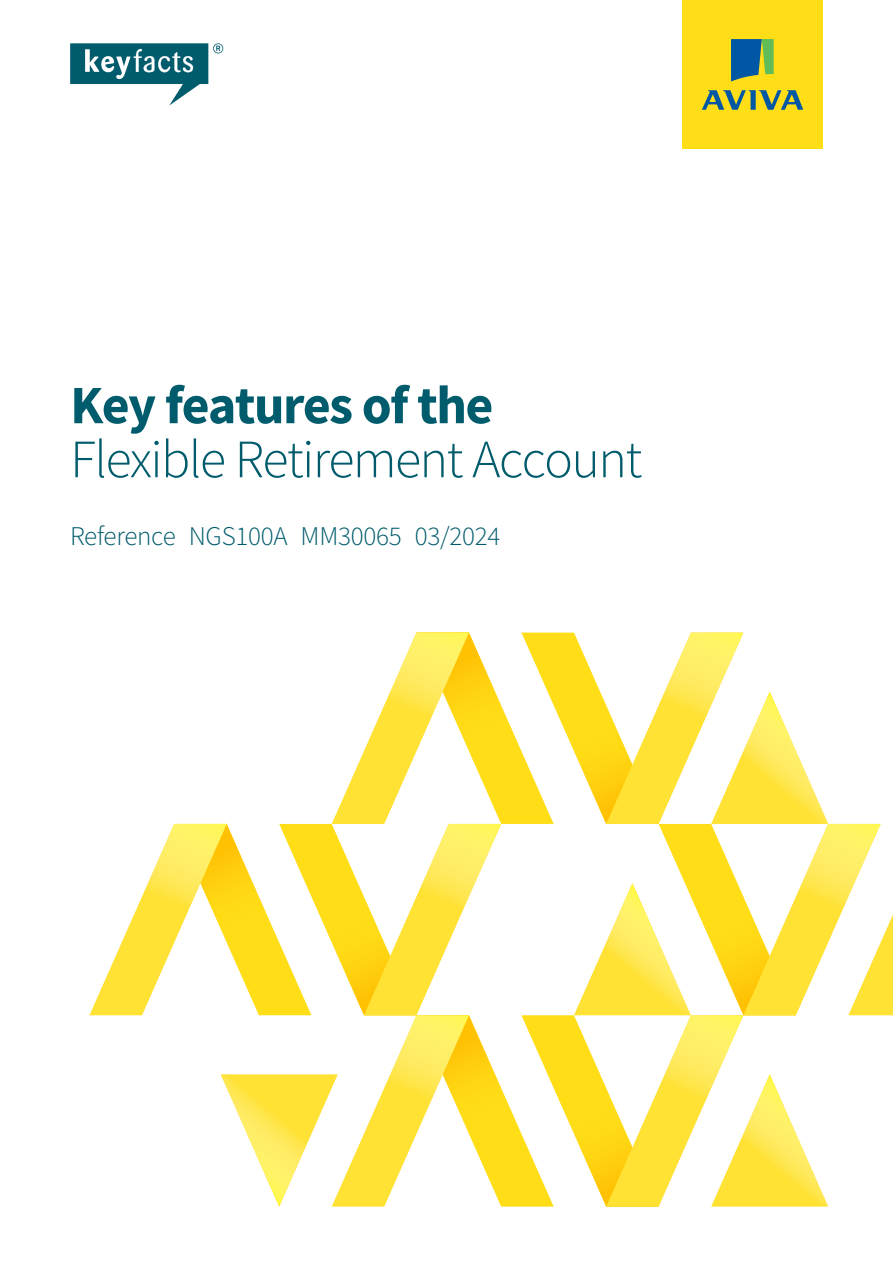
<style>
.page{position:relative;width:893px;height:1263px;background:#fff}
.page>*{position:absolute;margin:0;border:0;box-sizing:border-box;transform-origin:0 0}
.t1{font:300 54px "Source Sans Pro";letter-spacing:-.03em;color:#005c6c}
.t2{font:700 54px "Source Sans Pro";letter-spacing:-.03em;color:#005c6c}
.t3{font:300 27px "Source Sans Pro";letter-spacing:-.01em;color:#005c6c}
</style>
<div class="page">
<svg style="left:89px;top:633px;width:804px;height:573px"></svg>
<svg style="left:70px;top:43px;width:153px;height:62px"></svg>
<div style="left:682px;top:0;width:141px;height:149px;background:#ffde17"></div>
<svg style="left:731px;top:39px;width:43px;height:43px"></svg>
<svg style="left:702px;top:90px;width:101px;height:20px"></svg>
<h1 class="t2" style="left:70px;top:369px;width:425px">Key features of the</h1>
<h1 class="t1" style="left:70px;top:426px;width:574px">Flexible Retirement Account</h1>
<p class="t3" style="left:70px;top:519px;width:432px">Reference NGS100A MM30065 03/2024</p>
</div>
